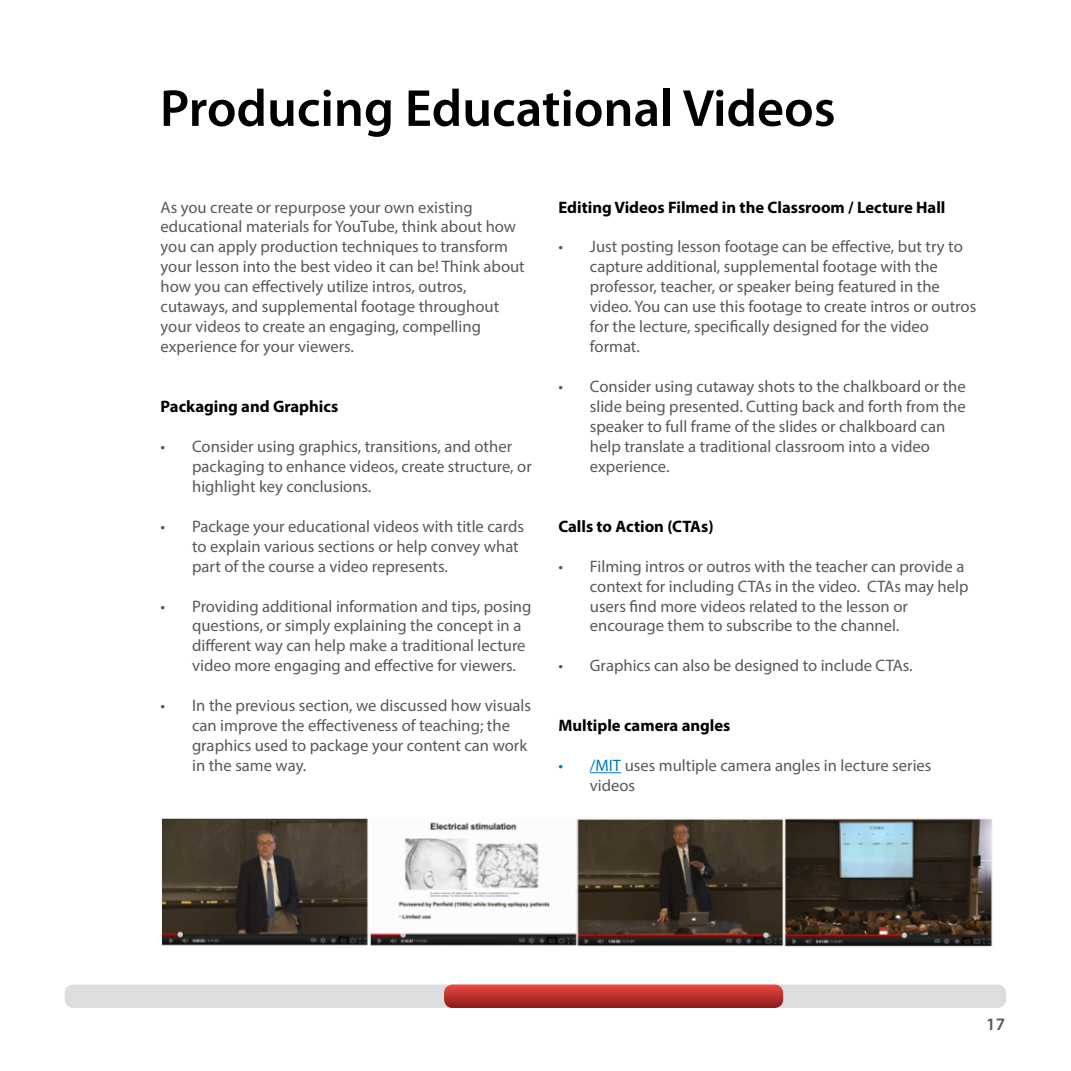
<style>
.page{position:relative;width:1071px;height:1071px;background:#fff}
.page>*{position:absolute;margin:0;border:0;box-sizing:border-box;transform-origin:0 0}
.t1{font:600 52.5px "Myriad Pro";color:#000}
.t2{font:600 17.5px "Myriad Pro";color:#58595b}
.t3{font:16.62px/19.9px "Myriad Pro";color:#58595b}
.t4{font:700 16.62px "Myriad Pro";color:#000101}
.s1{color:#0079c1}
</style>
<div class="page">
<hr style="left:590px;top:772px;width:31px;height:1px;background:#0079c1">
<div style="left:65px;top:985px;width:941px;height:23px;background:#dcddde;border-radius:9px"></div>
<svg style="left:444px;top:985px;width:339px;height:23px"></svg>
<img style="left:161px;top:818px;width:832px;height:129px">
<h1 class="t1" style="left:160px;top:75px;width:677px">Producing Educational Videos</h1>
<p class="t3" style="left:161px;top:197px;width:366px">As you create or repurpose your own existing educational materials for YouTube, think about how you can apply production techniques to transform your lesson into the best video it can be! Think about how you can effectively utilize intros, outros, cutaways, and supplemental footage throughout your videos to create an engaging, compelling experience for your viewers.</p>
<p class="t4" style="left:161px;top:396px;width:179px">Packaging and Graphics</p>
<p class="t3" style="left:192px;top:436px;width:341px;text-indent:-32px">• Consider using graphics, transitions, and other packaging to enhance videos, create structure, or highlight key conclusions.</p>
<p class="t3" style="left:192px;top:516px;width:334px;text-indent:-32px">• Package your educational videos with title cards to explain various sections or help convey what part of the course a video represents.</p>
<p class="t3" style="left:192px;top:596px;width:341px;text-indent:-32px">• Providing additional information and tips, posing questions, or simply explaining the concept in a different way can help make a traditional lecture video more engaging and effective for viewers.</p>
<p class="t3" style="left:192px;top:695px;width:341px;text-indent:-32px">• In the previous section, we discussed how visuals can improve the effectiveness of teaching; the graphics used to package your content can work in the same way.</p>
<p class="t4" style="left:558px;top:196px;width:389px">Editing Videos Filmed in the Classroom / Lecture Hall</p>
<p class="t3" style="left:590px;top:237px;width:388px;text-indent:-32px">• Just posting lesson footage can be effective, but try to capture additional, supplemental footage with the professor, teacher, or speaker being featured in the video. You can use this footage to create intros or outros for the lecture, specifically designed for the video format.</p>
<p class="t3" style="left:590px;top:376px;width:377px;text-indent:-32px">• Consider using cutaway shots to the chalkboard or the slide being presented. Cutting back and forth from the speaker to full frame of the slides or chalkboard can help translate a traditional classroom into a video experience.</p>
<p class="t4" style="left:558px;top:515px;width:157px">Calls to Action (CTAs)</p>
<p class="t3" style="left:590px;top:556px;width:380px;text-indent:-32px">• Filming intros or outros with the teacher can provide a context for including CTAs in the video. CTAs may help users find more videos related to the lesson or encourage them to subscribe to the channel.</p>
<p class="t3" style="left:558px;top:656px;width:356px">• Graphics can also be designed to include CTAs.</p>
<p class="t4" style="left:558px;top:715px;width:174px">Multiple camera angles</p>
<p class="t3" style="left:590px;top:755px;width:343px;text-indent:-32px"><span class="s1">• /MIT</span> uses multiple camera angles in lecture series videos</p>
<p class="t2" style="left:986px;top:1013px;width:20px">17</p>
</div>
